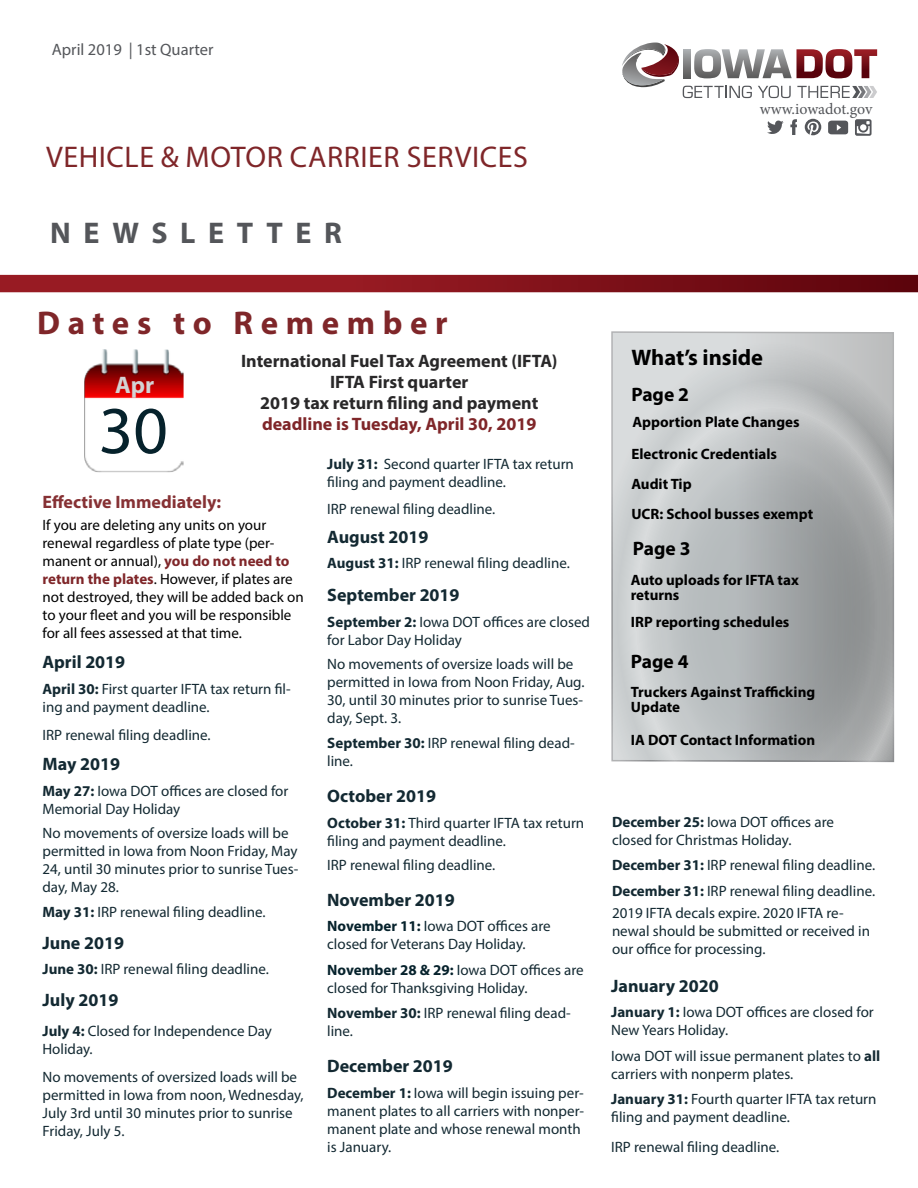
<style>
.page{position:relative;width:918px;height:1188px;background:#fff}
.page>*{position:absolute;margin:0;border:0;box-sizing:border-box;transform-origin:0 0}
.t1{font:67.5px "Myriad Pro";color:#06222c}
.t2{font:700 33px "Myriad Pro";letter-spacing:.23em;color:#7f2629}
.t3{font:30px "Myriad Pro";letter-spacing:.02em;color:#7f2629}
.t4{font:700 30px "Myriad Pro";letter-spacing:.42em;color:#54565a}
.t5{font:700 24px "Myriad Pro";color:#d3d3d4}
.t6{font:700 22.5px "Myriad Pro";color:#000}
.t7{font:700 19.5px "Myriad Pro";color:#000}
.t8{font:700 18px "Myriad Pro";color:#132932}
.t9{font:700 18px/21px "Myriad Pro";color:#292829;text-align:center}
.t10{font:700 18px "Myriad Pro";color:#7f2629}
.t11{font:700 18px "Myriad Pro";color:#863134}
.t12{font:16.5px "Myriad Pro";color:#54565a}
.t13{font:15.9px "Minion Pro";color:#54565a}
.t14{font:15px/18px "Myriad Pro";color:#132932}
.t15{font:15px/18px "Myriad Pro";color:#000}
.t16{font:700 15px/15px "Myriad Pro";color:#000}
.s1{font-weight:700;color:#7f2629}
.s2{font-weight:700}
.s3{font-weight:700;color:#06222c}
.s4{color:#06222c}
</style>
<div class="page">
<img style="left:84px;top:349px;width:100px;height:123px">
<svg style="left:0;top:275px;width:918px;height:17px;background:#85131b"></svg>
<svg style="left:622px;top:43px;width:255px;height:55px"></svg>
<svg style="left:790px;top:119px;width:7px;height:16px"></svg>
<svg style="left:767px;top:121px;width:17px;height:13px"></svg>
<svg style="left:805px;top:119px;width:16px;height:16px"></svg>
<svg style="left:828px;top:121px;width:20px;height:13px"></svg>
<svg style="left:855px;top:119px;width:17px;height:17px"></svg>
<svg style="left:611px;top:331px;width:284px;height:432px;background:#b8bbbd"></svg>
<p class="t12" style="left:52px;top:39px;width:163px">April 2019 | 1st Quarter</p>
<h3 class="t3" style="left:46px;top:138px;width:483px">VEHICLE &amp; MOTOR CARRIER SERVICES</h3>
<h3 class="t4" style="left:50px;top:213px;width:293px">NEWSLETTER</h3>
<p class="t13" style="left:760px;top:98px;width:114px">www.iowadot.gov</p>
<h2 class="t2" style="left:37px;top:302px;width:412px">Dates to Remember</h2>
<h3 class="t5" style="left:115px;top:369px;width:41px">Apr</h3>
<h1 class="t1" style="left:99px;top:389px;width:71px">30</h1>
<p class="t9" style="left:241px;top:350px;width:318px">International Fuel Tax Agreement (IFTA)<br>IFTA First quarter<br>2019 tax return filing and payment</p>
<p class="t10" style="left:262px;top:412px;width:276px">deadline is Tuesday, April 30, 2019</p>
<p class="t11" style="left:43px;top:490px;width:180px">Effective Immediately:</p>
<p class="t15" style="left:43px;top:516px;width:263px">If you are deleting any units on your renewal regardless of plate type (per&shy;manent or annual), <span class="s1">you do not need to return the plates</span>. However, if plates are not destroyed, they will be added back on to your fleet and you will be responsible for all fees assessed at that time.</p>
<p class="t8" style="left:43px;top:650px;width:84px">April 2019</p>
<p class="t14" style="left:43px;top:679px;width:250px"><span class="s2">April 30:</span> First quarter IFTA tax return fil&shy;ing and payment deadline.</p>
<p class="t14" style="left:43px;top:726px;width:170px">IRP renewal filing deadline.</p>
<p class="t8" style="left:43px;top:752px;width:79px">May 2019</p>
<p class="t14" style="left:43px;top:781px;width:247px"><span class="s2">May 27:</span> Iowa DOT offices are closed for<br>Memorial Day Holiday</p>
<p class="t14" style="left:43px;top:823px;width:257px">No movements of oversize loads will be permitted in Iowa from Noon Friday, May<br>24, until 30 minutes prior to sunrise Tues&shy;day, May 28.</p>
<p class="t14" style="left:43px;top:903px;width:225px"><span class="s2">May 31:</span> IRP renewal filing deadline.</p>
<p class="t8" style="left:43px;top:931px;width:83px">June 2019</p>
<p class="t14" style="left:43px;top:960px;width:228px"><span class="s2">June 30:</span> IRP renewal filing deadline.</p>
<p class="t8" style="left:43px;top:988px;width:77px">July 2019</p>
<p class="t14" style="left:43px;top:1021px;width:231px"><span class="s2">July 4:</span> Closed for Independence Day<br>Holiday.</p>
<p class="t14" style="left:43px;top:1068px;width:263px">No movements of oversized loads will be permitted in Iowa from noon, Wednesday, July 3rd until 30 minutes prior to sunrise Friday, July 5.</p>
<p class="t14" style="left:327px;top:455px;width:248px"><span class="s2">July 31:</span> Second quarter IFTA tax return filing and payment deadline.</p>
<p class="t14" style="left:327px;top:500px;width:170px">IRP renewal filing deadline.</p>
<p class="t8" style="left:327px;top:525px;width:103px">August 2019</p>
<p class="t14" style="left:327px;top:554px;width:244px"><span class="s2">August 31:</span> IRP renewal filing deadline.</p>
<p class="t8" style="left:327px;top:583px;width:134px">September 2019</p>
<p class="t14" style="left:327px;top:612px;width:264px"><span class="s2">September 2:</span> Iowa DOT offices are closed for Labor Day Holiday</p>
<p class="t14" style="left:327px;top:654px;width:259px">No movements of oversize loads will be permitted in Iowa from Noon Friday, Aug.<br>30, until 30 minutes prior to sunrise Tues&shy;day, Sept. 3.</p>
<p class="t14" style="left:327px;top:734px;width:249px"><span class="s2">September 30:</span> IRP renewal filing dead&shy;line.</p>
<p class="t8" style="left:327px;top:784px;width:110px">October 2019</p>
<p class="t14" style="left:327px;top:813px;width:259px"><span class="s2">October 31:</span> Third quarter IFTA tax return filing and payment deadline.</p>
<p class="t14" style="left:327px;top:855px;width:170px">IRP renewal filing deadline.</p>
<p class="t8" style="left:327px;top:888px;width:129px">November 2019</p>
<p class="t14" style="left:327px;top:917px;width:225px"><span class="s3">November 11:</span> <span class="s4">I</span>owa DOT offices are closed for Veterans Day Holiday.</p>
<p class="t14" style="left:327px;top:960px;width:258px"><span class="s3">November 28 &amp; 29:</span> <span class="s4">I</span>owa DOT offices are closed for Thanksgiving Holiday.</p>
<p class="t14" style="left:327px;top:1004px;width:245px"><span class="s2">November 30:</span> IRP renewal filing dead&shy;line.</p>
<p class="t8" style="left:327px;top:1054px;width:127px">December 2019</p>
<p class="t14" style="left:327px;top:1083px;width:258px"><span class="s2">December 1:</span> Iowa will begin issuing per&shy;manent plates to all carriers with nonper&shy;manent plate and whose renewal month is January.</p>
<h3 class="t6" style="left:631px;top:343px;width:133px">What’s inside</h3>
<h3 class="t7" style="left:631px;top:382px;width:59px">Page 2</h3>
<p class="t16" style="left:631px;top:405px;width:170px;line-height:32.5px">Apportion Plate Changes<br>Electronic Credentials</p>
<p class="t16" style="left:631px;top:468px;width:183px;line-height:30px">Audit Tip<br>UCR: School busses exempt</p>
<h3 class="t7" style="left:633px;top:536px;width:59px">Page 3</h3>
<p class="t16" style="left:631px;top:572px;width:170px">Auto uploads for IFTA tax returns</p>
<p class="t16" style="left:631px;top:614px;width:160px">IRP reporting schedules</p>
<h3 class="t7" style="left:631px;top:649px;width:59px">Page 4</h3>
<p class="t16" style="left:631px;top:684px;width:186px">Truckers Against Trafficking<br>Update</p>
<p class="t16" style="left:631px;top:732px;width:186px">IA DOT Contact Information</p>
<p class="t14" style="left:612px;top:813px;width:223px"><span class="s2">December 25:</span> Iowa DOT offices are closed for Christmas Holiday.</p>
<p class="t14" style="left:612px;top:852px;width:265px;line-height:25.5px"><span class="s2">December 31:</span> IRP renewal filing deadline.<br><span class="s2">December 31:</span> IRP renewal filing deadline.</p>
<p class="t14" style="left:612px;top:904px;width:259px">2019 IFTA decals expire. 2020 IFTA re&shy;newal should be submitted or received in our office for processing.</p>
<p class="t8" style="left:611px;top:974px;width:109px">January 2020</p>
<p class="t14" style="left:611px;top:1003px;width:264px"><span class="s2">January 1:</span> Iowa DOT offices are closed for<br>New Years Holiday.</p>
<p class="t14" style="left:611px;top:1047px;width:271px">Iowa DOT will issue permanent plates to <span class="s2">all </span>carriers with nonperm plates.</p>
<p class="t14" style="left:611px;top:1090px;width:267px"><span class="s2">January 31:</span> Fourth quarter IFTA tax return filing and payment deadline.</p>
<p class="t14" style="left:611px;top:1138px;width:170px">IRP renewal filing deadline.</p>
</div>
